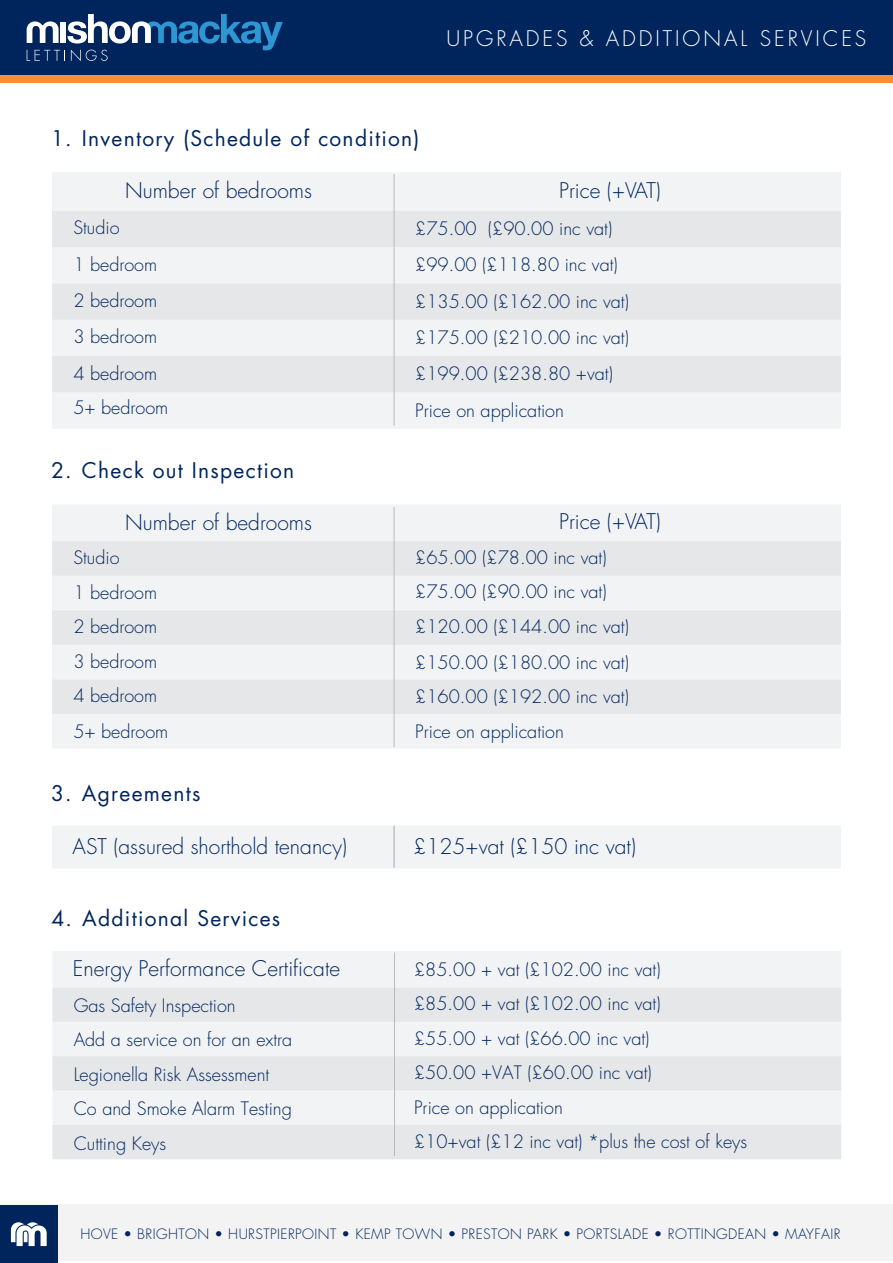
<style>
.page{position:relative;width:893px;height:1263px;background:#fff}
.page>*{position:absolute;margin:0;border:0;box-sizing:border-box;transform-origin:0 0}
.t1{font:300 21px "Futura Std";color:#00255d}
.t2{font:21px "Futura Std";letter-spacing:.06em;color:#00255d}
.t3{font:300 21px "Futura Std";letter-spacing:.14em;color:#fff}
.t4{font:300 18px "Futura Std";color:#00255d}
.t5{font:300 13.95px "Futura Std";letter-spacing:.03em;color:#00255d}
</style>
<div class="page">
<div style="left:0;top:0;width:893px;height:75px;background:#00255d"></div>
<svg style="left:27px;top:14px;width:256px;height:47px"></svg>
<div style="left:0;top:75px;width:893px;height:8px;background:#f69030"></div>
<div style="left:0;top:1205px;width:893px;height:56px;background:#f3f3f3"></div>
<div style="left:0;top:1205px;width:58px;height:58px;background:#00255d"></div>
<svg style="left:11px;top:1222px;width:36px;height:24px"></svg>
<div style="left:52px;top:172px;width:789px;height:257px;background:#f2f3f4"></div>
<svg style="left:52px;top:211px;width:789px;height:181px;fill:#e6e7e9"></svg>
<hr style="left:393px;top:174px;width:2px;height:252px;background:#a8a9ad">
<div style="left:52px;top:505px;width:789px;height:243px;background:#f2f3f4"></div>
<svg style="left:52px;top:541px;width:789px;height:173px;fill:#e6e7e9"></svg>
<hr style="left:393px;top:507px;width:2px;height:240px;background:#a8a9ad">
<div style="left:52px;top:825px;width:789px;height:43px;background:#f2f3f4"></div>
<hr style="left:394px;top:825px;width:1px;height:43px;background:#a8a9ad">
<div style="left:53px;top:951px;width:788px;height:36px;background:#f2f3f4"></div>
<svg style="left:52px;top:987px;width:789px;height:172px;fill:#e6e7e9"></svg>
<hr style="left:394px;top:952px;width:1px;height:204px;background:#a8a9ad">
<p class="t3" style="left:446px;top:26px;width:421px">UPGRADES &amp; ADDITIONAL SERVICES</p>
<p class="t2" style="left:51px;top:125px;width:370px">1. Inventory (Schedule of condition)</p>
<p class="t1" style="left:125px;top:177px;width:188px">Number of bedrooms</p>
<p class="t1" style="left:559px;top:177px;width:103px">Price (+VAT)</p>
<p class="t4" style="left:73px;top:216px;width:48px">Studio</p>
<p class="t4" style="left:415px;top:217px;width:198px">£75.00 (£90.00 inc vat)</p>
<p class="t4" style="left:73px;top:254px;width:85px">1 bedroom</p>
<p class="t4" style="left:415px;top:253px;width:204px">£99.00 (£118.80 inc vat)</p>
<p class="t4" style="left:73px;top:289px;width:85px">2 bedroom</p>
<p class="t4" style="left:415px;top:291px;width:215px">£135.00 (£162.00 inc vat)</p>
<p class="t4" style="left:73px;top:325px;width:85px">3 bedroom</p>
<p class="t4" style="left:415px;top:326px;width:215px">£175.00 (£210.00 inc vat)</p>
<p class="t4" style="left:73px;top:363px;width:85px">4 bedroom</p>
<p class="t4" style="left:415px;top:362px;width:199px">£199.00 (£238.80 +vat)</p>
<p class="t4" style="left:73px;top:397px;width:96px">5+ bedroom</p>
<p class="t4" style="left:415px;top:400px;width:150px">Price on application</p>
<p class="t2" style="left:51px;top:457px;width:245px">2. Check out Inspection</p>
<p class="t1" style="left:125px;top:510px;width:188px">Number of bedrooms</p>
<p class="t1" style="left:559px;top:508px;width:103px">Price (+VAT)</p>
<p class="t4" style="left:73px;top:547px;width:48px">Studio</p>
<p class="t4" style="left:415px;top:547px;width:193px">£65.00 (£78.00 inc vat)</p>
<p class="t4" style="left:73px;top:581px;width:85px">1 bedroom</p>
<p class="t4" style="left:415px;top:581px;width:193px">£75.00 (£90.00 inc vat)</p>
<p class="t4" style="left:73px;top:616px;width:85px">2 bedroom</p>
<p class="t4" style="left:415px;top:615px;width:215px">£120.00 (£144.00 inc vat)</p>
<p class="t4" style="left:73px;top:650px;width:85px">3 bedroom</p>
<p class="t4" style="left:415px;top:651px;width:215px">£150.00 (£180.00 inc vat)</p>
<p class="t4" style="left:73px;top:684px;width:85px">4 bedroom</p>
<p class="t4" style="left:415px;top:685px;width:215px">£160.00 (£192.00 inc vat)</p>
<p class="t4" style="left:73px;top:720px;width:96px">5+ bedroom</p>
<p class="t4" style="left:415px;top:720px;width:150px">Price on application</p>
<p class="t2" style="left:51px;top:780px;width:151px">3. Agreements</p>
<p class="t1" style="left:73px;top:833px;width:276px">AST (assured shorthold tenancy)</p>
<p class="t1" style="left:414px;top:833px;width:224px">£125+vat (£150 inc vat)</p>
<p class="t2" style="left:51px;top:905px;width:230px">4. Additional Services</p>
<p class="t1" style="left:73px;top:956px;width:269px">Energy Performance Certificate</p>
<p class="t4" style="left:74px;top:995px;width:164px">Gas Safety Inspection</p>
<p class="t4" style="left:74px;top:1029px;width:220px">Add a service on for an extra</p>
<p class="t4" style="left:74px;top:1063px;width:197px">Legionella Risk Assessment</p>
<p class="t4" style="left:414px;top:959px;width:248px">£85.00 + vat (£102.00 inc vat)</p>
<p class="t4" style="left:414px;top:993px;width:248px">£85.00 + vat (£102.00 inc vat)</p>
<p class="t4" style="left:414px;top:1027px;width:237px">£55.00 + vat (£66.00 inc vat)</p>
<p class="t4" style="left:414px;top:1061px;width:239px">£50.00 +VAT (£60.00 inc vat)</p>
<p class="t4" style="left:74px;top:1098px;width:220px">Co and Smoke Alarm Testing</p>
<p class="t4" style="left:414px;top:1096px;width:150px">Price on application</p>
<p class="t4" style="left:74px;top:1132px;width:94px">Cutting Keys</p>
<p class="t4" style="left:414px;top:1130px;width:335px">£10+vat (£12 inc vat) *plus the cost of keys</p>
<p class="t5" style="left:80px;top:1225px;width:762px">HOVE • BRIGHTON • HURSTPIERPOINT • KEMP TOWN • PRESTON PARK • PORTSLADE • ROTTINGDEAN • MAYFAIR</p>
</div>
